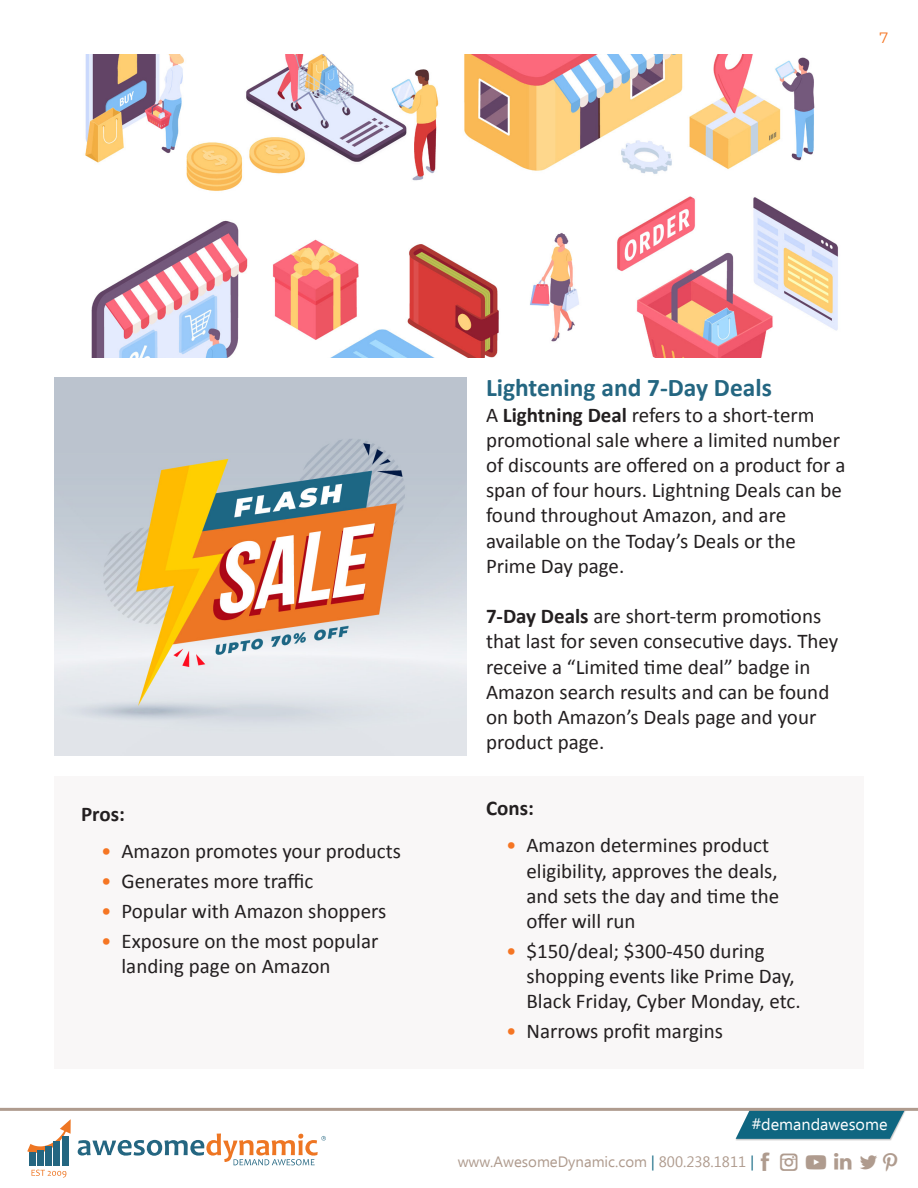
<style>
.page{position:relative;width:918px;height:1188px;background:#fff}
.page>*{position:absolute;margin:0;border:0;box-sizing:border-box;transform-origin:0 0}
.Paragraph_Style_1{font:700 25.5px "Calibri";color:#246681}
.Paragraph_Style_1-2{font:21px/25.2px "Calibri";color:#231f20}
.Paragraph_Style_1-3{font:700 21px "Calibri";color:#231f20}
.t1{font:21px "Sosa";color:#af9b8e}
.t2{font:16.2px "Ebrima";color:#fff}
.t3{font:15px "Ebrima";color:#af9b8e}
.t4{font:15px "Montserrat";color:#f57523}
.s1{color:#f57523}
.s2{font-weight:700}
.s3{color:#0f6681}
</style>
<div class="page">
<svg style="left:78px;top:1134px;width:248px;height:31px"></svg>
<svg style="left:27px;top:1119px;width:44px;height:34px"></svg>
<div style="left:29px;top:1153px;width:7px;height:13px;background:#246681"></div>
<div style="left:37px;top:1150px;width:7px;height:16px;background:#246681"></div>
<div style="left:46px;top:1146px;width:6px;height:20px;background:#246681"></div>
<div style="left:54px;top:1142px;width:6px;height:24px;background:#246681"></div>
<div style="left:62px;top:1136px;width:7px;height:30px;background:#246681"></div>
<svg style="left:31px;top:1170px;width:35px;height:7px"></svg>
<div style="left:736px;top:1110px;width:170px;height:30px;background:#231f20;opacity:.25"></div>
<svg style="left:736px;top:1111px;width:169px;height:28px;background:#23728b"></svg>
<hr style="left:0;top:1108px;width:918px;height:3px;background:#af9b8e">
<img style="left:54px;top:377px;width:412px;height:378px">
<div style="left:54px;top:776px;width:810px;height:293px;background:#f9f7f7"></div>
<img style="left:85px;top:54px;width:753px;height:303px">
<p class="t4" style="left:879px;top:27px;width:10px">7</p>
<p class="Paragraph_Style_1-3" style="left:81px;top:799px;width:45px">Pros:</p>
<p class="Paragraph_Style_1-2" style="left:101px;top:838px;width:301px"><span class="s1">•</span> Amazon promotes your products</p>
<p class="Paragraph_Style_1-2" style="left:101px;top:868px;width:214px"><span class="s1">•</span> Generates more traffic</p>
<p class="Paragraph_Style_1-2" style="left:101px;top:898px;width:287px"><span class="s1">•</span> Popular with Amazon shoppers</p>
<p class="Paragraph_Style_1-2" style="left:121px;top:928px;width:259px;text-indent:-20px"><span class="s1">•</span> Exposure on the most popular landing page on Amazon</p>
<p class="Paragraph_Style_1" style="left:486px;top:370px;width:287px">Lightening and 7-Day Deals</p>
<p class="Paragraph_Style_1-2" style="left:486px;top:402px;width:361px">A <span class="s2">Lightning Deal</span> refers to a short-term promotional sale where a limited number of discounts are offered on a product for a span of four hours. Lightning Deals can be found throughout Amazon, and are</p>
<p class="Paragraph_Style_1-2" style="left:486px;top:528px;width:311px">available on the Today’s Deals or the</p>
<p class="Paragraph_Style_1-2" style="left:486px;top:553px;width:140px">Prime Day page.</p>
<p class="Paragraph_Style_1-2" style="left:486px;top:603px;width:337px"><span class="s2">7-Day Deals</span> are short-term promotions</p>
<p class="Paragraph_Style_1-2" style="left:486px;top:628px;width:354px">that last for seven consecutive days. They receive a “Limited time deal” badge in Amazon search results and can be found on both Amazon’s Deals page and your product page.</p>
<p class="Paragraph_Style_1-3" style="left:486px;top:793px;width:49px">Cons:</p>
<p class="Paragraph_Style_1-2" style="left:526px;top:832px;width:254px;text-indent:-20px"><span class="s1">•</span> Amazon determines product eligibility, approves the deals, and sets the day and time the offer will run</p>
<p class="Paragraph_Style_1-2" style="left:526px;top:938px;width:276px;text-indent:-20px"><span class="s1">•</span> $150/deal; $300-450 during shopping events like Prime Day,<br>Black Friday, Cyber Monday, etc.</p>
<p class="Paragraph_Style_1-2" style="left:506px;top:1018px;width:218px"><span class="s1">•</span> Narrows profit margins</p>
<p class="t2" style="left:752px;top:1112px;width:137px">#demandawesome</p>
<p class="t1" style="left:755px;top:1152px;width:23px">v</p>
<p class="t3" style="left:458px;top:1151px;width:298px">www.AwesomeDynamic.com <span class="s3">|</span> 800.238.1811 <span class="s3">|</span></p>
</div>
